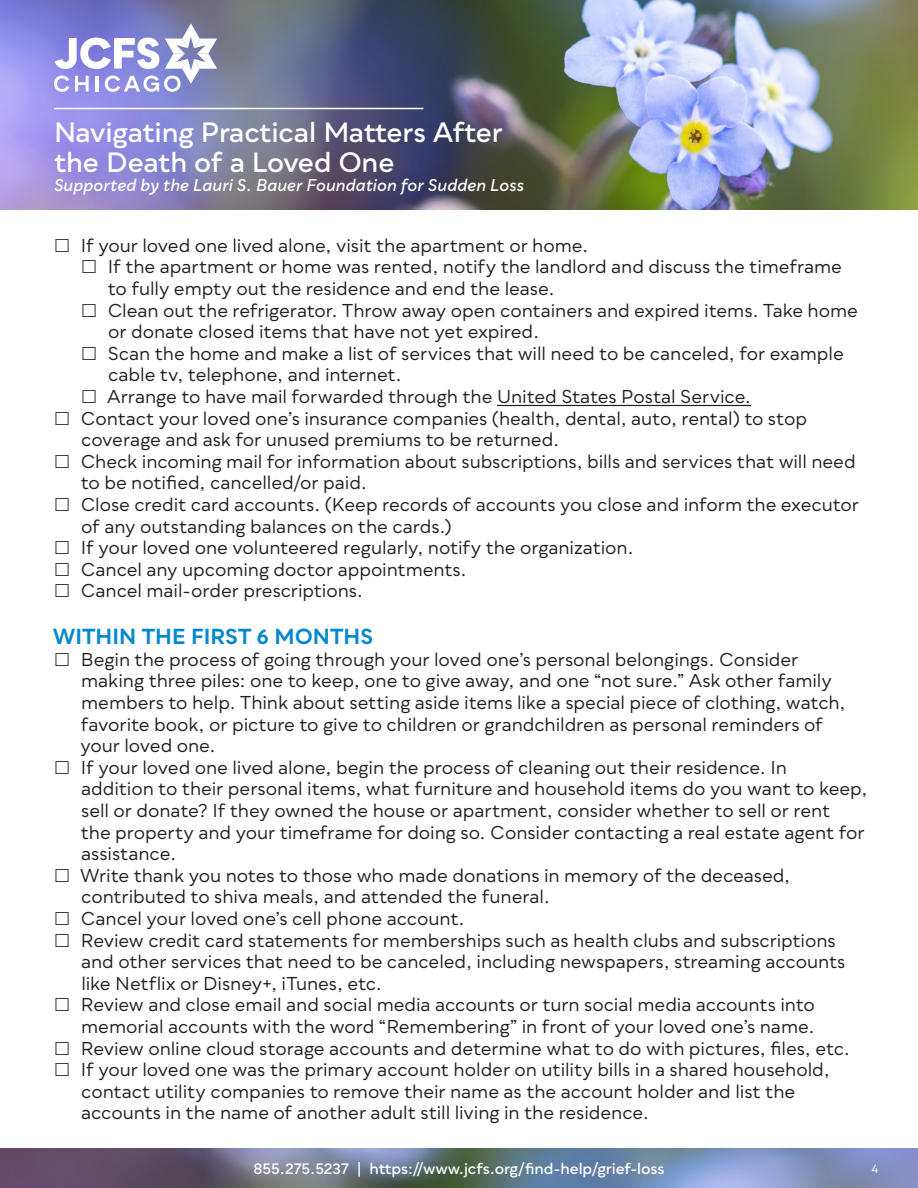
<style>
.page{position:relative;width:918px;height:1188px;background:#fff}
.page>*{position:absolute;margin:0;border:0;box-sizing:border-box;transform-origin:0 0}
.t1{font:600 27px/30px "Qualion";letter-spacing:-.02em;color:#fff}
.t2{font:700 21px "Qualion";color:#0088ce}
.t3{font:18px/21.6px "Qualion";letter-spacing:-.005em;color:#231f20}
.t4{font:italic 600 16.5px "Qualion";color:#fff}
.t5{font:600 15px "Qualion";letter-spacing:-.005em;color:#fff}
.t6{font:12px "Qualion";color:#fff}
</style>
<div class="page">
<img style="left:0;top:1148px;width:918px;height:40px">
<hr style="left:497px;top:405px;width:254px;height:1px;background:#231f20">
<img style="left:0;top:0;width:918px;height:210px">
<svg style="left:54px;top:23px;width:163px;height:69px"></svg>
<hr style="left:54px;top:108px;width:369px;height:1px;background:#fff">
<p class="t1" style="left:54px;top:117px;width:451px">Navigating Practical Matters After the Death of a Loved One</p>
<p class="t4" style="left:54px;top:176px;width:472px">Supported by the Lauri S. Bauer Foundation for Sudden Loss</p>
<p class="t3" style="left:81px;top:235px;width:509px">If your loved one lived alone, visit the apartment or home.</p>
<p class="t3" style="left:108px;top:256px;width:736px">If the apartment or home was rented, notify the landlord and discuss the timeframe to fully empty out the residence and end the lease.</p>
<p class="t3" style="left:108px;top:300px;width:752px">Clean out the refrigerator. Throw away open containers and expired items. Take home or donate closed items that have not yet expired.</p>
<p class="t3" style="left:108px;top:343px;width:737px">Scan the home and make a list of services that will need to be canceled, for example cable tv, telephone, and internet.</p>
<p class="t3" style="left:107px;top:386px;width:646px">Arrange to have mail forwarded through the United States Postal Service.</p>
<p class="t3" style="left:81px;top:408px;width:728px">Contact your loved one’s insurance companies (health, dental, auto, rental) to stop coverage and ask for unused premiums to be returned.</p>
<p class="t3" style="left:81px;top:451px;width:777px">Check incoming mail for information about subscriptions, bills and services that will need to be notified, cancelled/or paid.</p>
<p class="t3" style="left:81px;top:494px;width:780px">Close credit card accounts. (Keep records of accounts you close and inform the executor of any outstanding balances on the cards.)</p>
<p class="t3" style="left:81px;top:537px;width:554px">If your loved one volunteered regularly, notify the organization.</p>
<p class="t3" style="left:81px;top:559px;width:388px">Cancel any upcoming doctor appointments.</p>
<p class="t3" style="left:81px;top:580px;width:284px">Cancel mail-order prescriptions.</p>
<p class="t2" style="left:53px;top:625px;width:322px">WITHIN THE FIRST 6 MONTHS</p>
<p class="t3" style="left:80px;top:649px;width:767px">Begin the process of going through your loved one’s personal belongings. Consider making three piles: one to keep, one to give away, and one “not sure.” Ask other family members to help. Think about setting aside items like a special piece of clothing, watch, favorite book, or picture to give to children or grandchildren as personal reminders of your loved one.</p>
<p class="t3" style="left:81px;top:757px;width:788px">If your loved one lived alone, begin the process of cleaning out their residence. In<br>addition to their personal items, what furniture and household items do you want to keep, sell or donate? If they owned the house or apartment, consider whether to sell or rent<br>the property and your timeframe for doing so. Consider contacting a real estate agent for assistance.</p>
<p class="t3" style="left:80px;top:865px;width:712px">Write thank you notes to those who made donations in memory of the deceased, contributed to shiva meals, and attended the funeral.</p>
<p class="t3" style="left:81px;top:908px;width:385px">Cancel your loved one’s cell phone account.</p>
<p class="t3" style="left:81px;top:930px;width:766px">Review credit card statements for memberships such as health clubs and subscriptions and other services that need to be canceled, including newspapers, streaming accounts like Netflix or Disney+, iTunes, etc.</p>
<p class="t3" style="left:81px;top:994px;width:736px">Review and close email and social media accounts or turn social media accounts into memorial accounts with the word “Remembering” in front of your loved one’s name.</p>
<p class="t3" style="left:81px;top:1038px;width:771px">Review online cloud storage accounts and determine what to do with pictures, files, etc.</p>
<p class="t3" style="left:81px;top:1059px;width:750px">If your loved one was the primary account holder on utility bills in a shared household, contact utility companies to remove their name as the account holder and list the accounts in the name of another adult still living in the residence.</p>
<p class="t5" style="left:253px;top:1160px;width:413px">855.275.5237 | https://www.jcfs.org/find-help/grief-loss</p>
<p class="t6" style="left:872px;top:1162px;width:9px">4</p>
</div>
